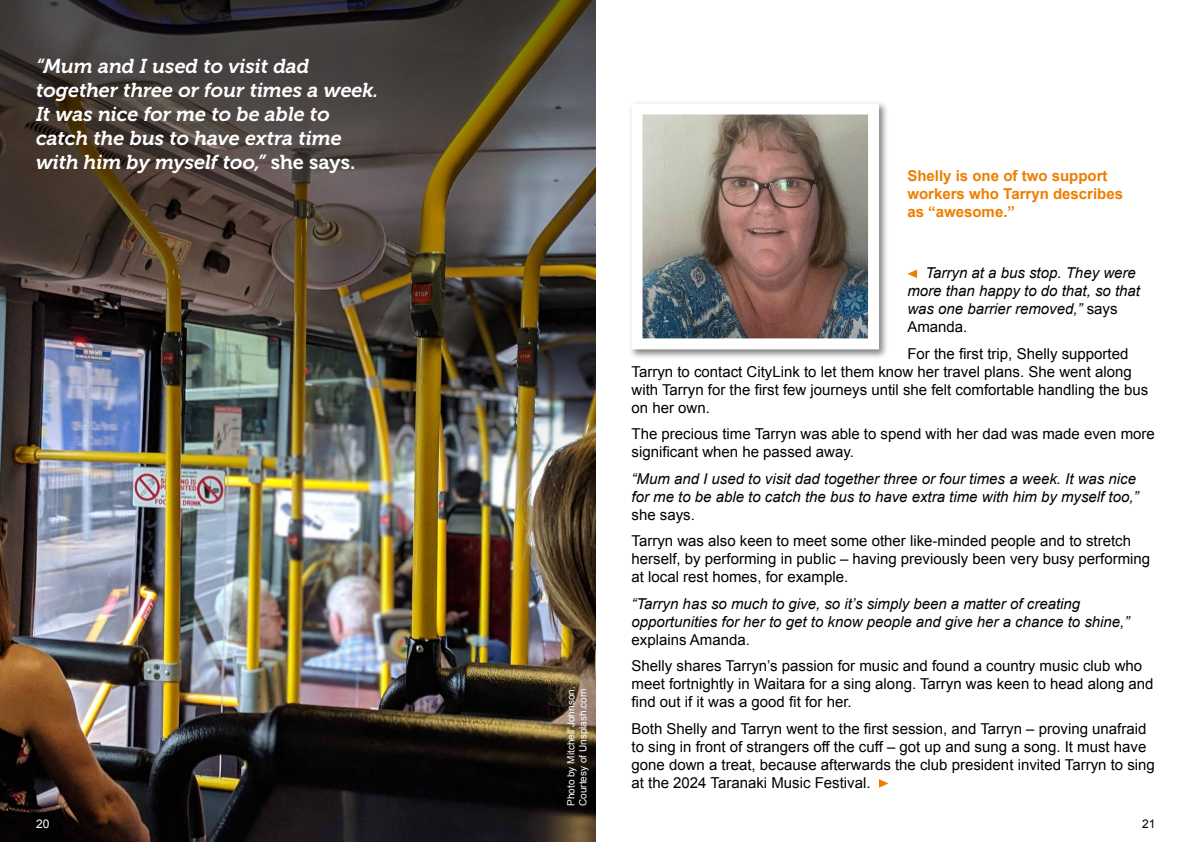
<style>
.page{position:relative;width:1191px;height:842px;background:#fff}
.page>*{position:absolute;margin:0;border:0;box-sizing:border-box;transform-origin:0 0}
.t1{font:italic 20px/24px "Museo 700";color:#fff}
.t2{font:15px/18px "Arial";color:#000}
.t3{font:italic 15px/18px "Arial";color:#000}
.t4{font:700 15px/18px "Arial";color:#ef7d00}
.t5{font:12px "Arial";color:#fff}
.t6{font:12px "Arial";color:#000}
.t7{font:10px/12px "Arial";color:#fff}
.s1{font-style:normal}
</style>
<div class="page">
<img style="left:0;top:0;width:595px;height:842px">
<svg style="left:907px;top:270px;width:10px;height:8px"></svg>
<svg style="left:879px;top:779px;width:9px;height:9px"></svg>
<div style="left:628px;top:100px;width:261px;height:259px;background:#000;opacity:.5"></div>
<img style="left:643px;top:115px;width:224px;height:222px">
<div style="left:631px;top:103px;width:248px;height:246px;border:11px solid #fff"></div>
<h1 class="t1" style="left:36px;top:54px;width:344px">“Mum and I used to visit dad together three or four times a week.<br>It was nice for me to be able to catch the bus to have extra time with him by myself too,” <span class="s1">she says.</span></h1>
<p class="t7" style="left:565px;top:806px;width:121px;rotate:-90deg">Photo by Mitchell Johnson.<br>Courtesy of Unsplash.com</p>
<p class="t4" style="left:907px;top:167px;width:217px">Shelly is one of two support workers who Tarryn describes as “awesome.”</p>
<p class="t3" style="left:907px;top:264px;width:234px;text-indent:18px">Tarryn at a bus stop. They were more than happy to do that, so that was one barrier removed,” <span class="s1">says<br>Amanda.</span></p>
<p class="t2" style="left:631px;top:344px;width:518px;text-indent:276px">For the first trip, Shelly supported Tarryn to contact CityLink to let them know her travel plans. She went along with Tarryn for the first few journeys until she felt comfortable handling the bus on her own.</p>
<p class="t2" style="left:631px;top:425px;width:525px">The precious time Tarryn was able to spend with her dad was made even more significant when he passed away.</p>
<p class="t3" style="left:631px;top:470px;width:508px">“Mum and I used to visit dad together three or four times a week. It was nice for me to be able to catch the bus to have extra time with him by myself too,”</p>
<p class="t2" style="left:631px;top:501px;width:501px;line-height:26.5px">she says.<br>Tarryn was also keen to meet some other like-minded people and to stretch</p>
<p class="t2" style="left:631px;top:550px;width:520px">herself, by performing in public – having previously been very busy performing at local rest homes, for example.</p>
<p class="t3" style="left:631px;top:595px;width:499px">“Tarryn has so much to give, so it’s simply been a matter of creating opportunities for her to get to know people and give her a chance to shine,”</p>
<p class="t2" style="left:631px;top:626px;width:512px;line-height:26.5px">explains Amanda.<br>Shelly shares Tarryn’s passion for music and found a country music club who</p>
<p class="t2" style="left:631px;top:675px;width:523px">meet fortnightly in Waitara for a sing along. Tarryn was keen to head along and find out if it was a good fit for her.</p>
<p class="t2" style="left:631px;top:720px;width:525px">Both Shelly and Tarryn went to the first session, and Tarryn – proving unafraid to sing in front of strangers off the cuff – got up and sung a song. It must have gone down a treat, because afterwards the club president invited Tarryn to sing at the 2024 Taranaki Music Festival.</p>
<p class="t5" style="left:36px;top:816px;width:15px">20</p>
<p class="t6" style="left:1142px;top:816px;width:15px">21</p>
</div>
